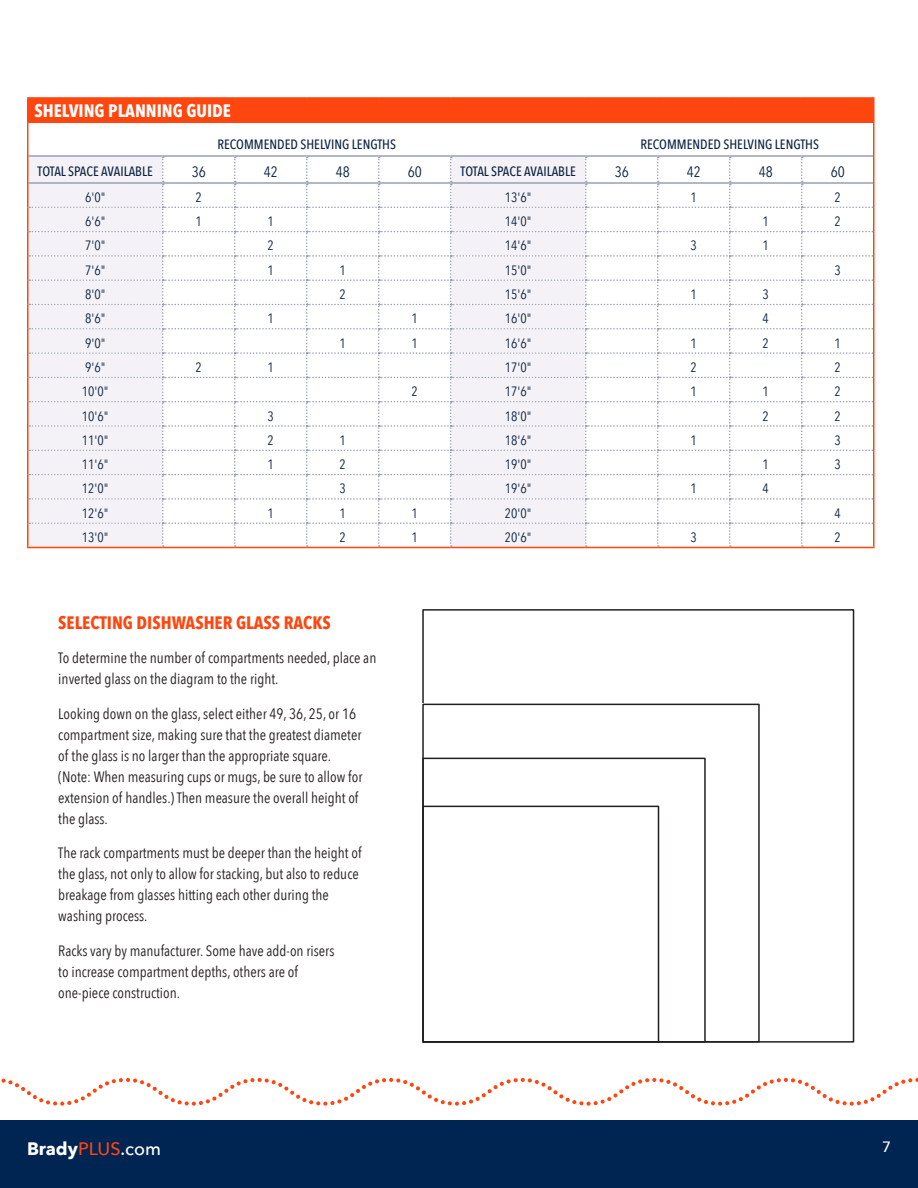
<style>
.page{position:relative;width:918px;height:1188px;background:#fff}
.page>*{position:absolute;margin:0;border:0;box-sizing:border-box;transform-origin:0 0}
.product_name{font:700 18px "Avenir Next Condensed";color:#ff460f}
.t1{font:700 18px "Avenir Next Condensed";color:#fff}
.t2{font:700 18px "Avenir Next";color:#fff}
.product_name-2{font:15px/21px "Avenir Next Condensed";color:#231f20}
.t3{font:15px "Avenir Next Condensed";color:#0c2340}
.t4{font:500 15px "Avenir Next";color:#fff}
.t5{font:13.5px "Avenir Next Condensed";color:#0c2340}
.t6{font:500 13.5px "Avenir Next Condensed";color:#0c2340}
.s1{font-weight:500;color:#ff460f}
.s2{font-weight:500}
</style>
<div class="page">
<div style="left:0;top:1120px;width:918px;height:68px;background:#002553"></div>
<svg style="left:1px;top:1078px;width:917px;height:28px"></svg>
<div style="left:28px;top:98px;width:846px;height:24px;background:#ff460f"></div>
<hr style="left:28px;top:155px;width:135px;height:2px;background:#989fb7">
<hr style="left:163px;top:155px;width:72px;height:2px;background:#989fb7">
<hr style="left:235px;top:155px;width:72px;height:2px;background:#989fb7">
<hr style="left:307px;top:155px;width:72px;height:2px;background:#989fb7">
<hr style="left:379px;top:155px;width:72px;height:2px;background:#989fb7">
<hr style="left:451px;top:155px;width:135px;height:2px;background:#989fb7">
<hr style="left:586px;top:155px;width:72px;height:2px;background:#989fb7">
<hr style="left:658px;top:155px;width:72px;height:2px;background:#989fb7">
<hr style="left:730px;top:155px;width:72px;height:2px;background:#989fb7">
<hr style="left:802px;top:155px;width:71px;height:2px;background:#989fb7">
<hr style="left:27px;top:97px;width:136px;height:2px;background:#ff460f">
<svg style="left:27px;top:99px;width:1px;height:23px"></svg>
<hr style="left:163px;top:97px;width:72px;height:2px;background:#ff460f">
<hr style="left:235px;top:97px;width:72px;height:2px;background:#ff460f">
<hr style="left:307px;top:97px;width:72px;height:2px;background:#ff460f">
<hr style="left:379px;top:97px;width:72px;height:2px;background:#ff460f">
<hr style="left:451px;top:97px;width:135px;height:2px;background:#ff460f">
<hr style="left:586px;top:97px;width:72px;height:2px;background:#ff460f">
<hr style="left:658px;top:97px;width:72px;height:2px;background:#ff460f">
<hr style="left:730px;top:97px;width:72px;height:2px;background:#ff460f">
<hr style="left:802px;top:97px;width:72px;height:2px;background:#ff460f">
<hr style="left:27px;top:122px;width:1px;height:34px;background:#ff460f">
<hr style="left:873px;top:122px;width:1px;height:34px;background:#ff460f">
<svg style="left:27px;top:156px;width:847px;height:391px"></svg>
<hr style="left:27px;top:547px;width:136px;height:1px;background:#ff460f">
<hr style="left:163px;top:547px;width:72px;height:1px;background:#ff460f">
<hr style="left:235px;top:547px;width:72px;height:1px;background:#ff460f">
<hr style="left:307px;top:547px;width:72px;height:1px;background:#ff460f">
<hr style="left:379px;top:547px;width:72px;height:1px;background:#ff460f">
<hr style="left:451px;top:547px;width:135px;height:1px;background:#ff460f">
<hr style="left:586px;top:547px;width:72px;height:1px;background:#ff460f">
<hr style="left:658px;top:547px;width:72px;height:1px;background:#ff460f">
<hr style="left:730px;top:547px;width:72px;height:1px;background:#ff460f">
<hr style="left:802px;top:547px;width:72px;height:1px;background:#ff460f">
<div style="left:422px;top:704px;width:338px;height:339px;border:2px solid #231f20"></div>
<div style="left:422px;top:758px;width:284px;height:285px;border:2px solid #231f20"></div>
<div style="left:422px;top:806px;width:237px;height:237px;border:2px solid #231f20"></div>
<p class="t1" style="left:34px;top:100px;width:198px">SHELVING PLANNING GUIDE</p>
<p class="t6" style="left:217px;top:136px;width:180px">RECOMMENDED SHELVING LENGTHS</p>
<p class="t6" style="left:640px;top:136px;width:180px">RECOMMENDED SHELVING LENGTHS</p>
<p class="t6" style="left:38px;top:163px;width:117px">TOTAL SPACE AVAILABLE</p>
<p class="t3" style="left:192px;top:159px;width:16px">36</p>
<p class="t3" style="left:264px;top:159px;width:16px">42</p>
<p class="t3" style="left:336px;top:159px;width:16px">48</p>
<p class="t3" style="left:408px;top:159px;width:16px">60</p>
<p class="t6" style="left:461px;top:163px;width:117px">TOTAL SPACE AVAILABLE</p>
<p class="t3" style="left:615px;top:159px;width:16px">36</p>
<p class="t3" style="left:687px;top:159px;width:16px">42</p>
<p class="t3" style="left:759px;top:159px;width:16px">48</p>
<p class="t3" style="left:831px;top:159px;width:16px">60</p>
<p class="t5" style="left:85px;top:186px;width:22px">6'0"</p>
<p class="t5" style="left:196px;top:186px;width:8px">2</p>
<p class="t5" style="left:505px;top:186px;width:28px">13'6"</p>
<p class="t5" style="left:691px;top:186px;width:8px">1</p>
<p class="t5" style="left:835px;top:186px;width:8px">2</p>
<p class="t5" style="left:85px;top:210px;width:22px">6'6"</p>
<p class="t5" style="left:196px;top:210px;width:8px">1</p>
<p class="t5" style="left:268px;top:210px;width:8px">1</p>
<p class="t5" style="left:505px;top:210px;width:28px">14'0"</p>
<p class="t5" style="left:763px;top:210px;width:8px">1</p>
<p class="t5" style="left:835px;top:210px;width:8px">2</p>
<p class="t5" style="left:85px;top:234px;width:22px">7'0"</p>
<p class="t5" style="left:268px;top:234px;width:8px">2</p>
<p class="t5" style="left:505px;top:234px;width:28px">14'6"</p>
<p class="t5" style="left:691px;top:234px;width:8px">3</p>
<p class="t5" style="left:763px;top:234px;width:8px">1</p>
<p class="t5" style="left:85px;top:259px;width:22px">7'6"</p>
<p class="t5" style="left:268px;top:259px;width:8px">1</p>
<p class="t5" style="left:340px;top:259px;width:8px">1</p>
<p class="t5" style="left:505px;top:259px;width:28px">15'0"</p>
<p class="t5" style="left:835px;top:259px;width:8px">3</p>
<p class="t5" style="left:85px;top:283px;width:22px">8'0"</p>
<p class="t5" style="left:340px;top:283px;width:8px">2</p>
<p class="t5" style="left:505px;top:283px;width:28px">15'6"</p>
<p class="t5" style="left:691px;top:283px;width:8px">1</p>
<p class="t5" style="left:763px;top:283px;width:8px">3</p>
<p class="t5" style="left:85px;top:307px;width:22px">8'6"</p>
<p class="t5" style="left:268px;top:307px;width:8px">1</p>
<p class="t5" style="left:412px;top:307px;width:8px">1</p>
<p class="t5" style="left:505px;top:307px;width:28px">16'0"</p>
<p class="t5" style="left:763px;top:307px;width:8px">4</p>
<p class="t5" style="left:85px;top:331px;width:22px">9'0"</p>
<p class="t5" style="left:340px;top:331px;width:8px">1</p>
<p class="t5" style="left:412px;top:331px;width:8px">1</p>
<p class="t5" style="left:505px;top:331px;width:28px">16'6"</p>
<p class="t5" style="left:691px;top:331px;width:8px">1</p>
<p class="t5" style="left:763px;top:331px;width:8px">2</p>
<p class="t5" style="left:835px;top:331px;width:8px">1</p>
<p class="t5" style="left:85px;top:356px;width:22px">9'6"</p>
<p class="t5" style="left:196px;top:356px;width:8px">2</p>
<p class="t5" style="left:268px;top:356px;width:8px">1</p>
<p class="t5" style="left:505px;top:356px;width:28px">17'0"</p>
<p class="t5" style="left:691px;top:356px;width:8px">2</p>
<p class="t5" style="left:835px;top:356px;width:8px">2</p>
<p class="t5" style="left:82px;top:380px;width:28px">10'0"</p>
<p class="t5" style="left:412px;top:380px;width:8px">2</p>
<p class="t5" style="left:505px;top:380px;width:28px">17'6"</p>
<p class="t5" style="left:691px;top:380px;width:8px">1</p>
<p class="t5" style="left:763px;top:380px;width:8px">1</p>
<p class="t5" style="left:835px;top:380px;width:8px">2</p>
<p class="t5" style="left:82px;top:404px;width:28px">10'6"</p>
<p class="t5" style="left:268px;top:404px;width:8px">3</p>
<p class="t5" style="left:505px;top:404px;width:28px">18'0"</p>
<p class="t5" style="left:763px;top:404px;width:8px">2</p>
<p class="t5" style="left:835px;top:404px;width:8px">2</p>
<p class="t5" style="left:82px;top:429px;width:28px">11'0"</p>
<p class="t5" style="left:268px;top:429px;width:8px">2</p>
<p class="t5" style="left:340px;top:429px;width:8px">1</p>
<p class="t5" style="left:505px;top:429px;width:28px">18'6"</p>
<p class="t5" style="left:691px;top:429px;width:8px">1</p>
<p class="t5" style="left:835px;top:429px;width:8px">3</p>
<p class="t5" style="left:82px;top:453px;width:28px">11'6"</p>
<p class="t5" style="left:268px;top:453px;width:8px">1</p>
<p class="t5" style="left:340px;top:453px;width:8px">2</p>
<p class="t5" style="left:505px;top:453px;width:28px">19'0"</p>
<p class="t5" style="left:763px;top:453px;width:8px">1</p>
<p class="t5" style="left:835px;top:453px;width:8px">3</p>
<p class="t5" style="left:82px;top:477px;width:28px">12'0"</p>
<p class="t5" style="left:340px;top:477px;width:8px">3</p>
<p class="t5" style="left:505px;top:477px;width:28px">19'6"</p>
<p class="t5" style="left:691px;top:477px;width:8px">1</p>
<p class="t5" style="left:763px;top:477px;width:8px">4</p>
<p class="t5" style="left:82px;top:502px;width:28px">12'6"</p>
<p class="t5" style="left:268px;top:502px;width:8px">1</p>
<p class="t5" style="left:340px;top:502px;width:8px">1</p>
<p class="t5" style="left:412px;top:502px;width:8px">1</p>
<p class="t5" style="left:505px;top:502px;width:28px">20'0"</p>
<p class="t5" style="left:835px;top:502px;width:8px">4</p>
<p class="t5" style="left:82px;top:526px;width:28px">13'0"</p>
<p class="t5" style="left:340px;top:526px;width:8px">2</p>
<p class="t5" style="left:412px;top:526px;width:8px">1</p>
<p class="t5" style="left:505px;top:526px;width:28px">20'6"</p>
<p class="t5" style="left:691px;top:526px;width:8px">3</p>
<p class="t5" style="left:835px;top:526px;width:8px">2</p>
<p class="product_name" style="left:58px;top:611px;width:274px">SELECTING DISHWASHER GLASS RACKS</p>
<p class="product_name-2" style="left:58px;top:647px;width:320px">To determine the number of compartments needed, place an inverted glass on the diagram to the right.</p>
<p class="product_name-2" style="left:58px;top:702px;width:306px">Looking down on the glass, select either 49, 36, 25, or 16 compartment size, making sure that the greatest diameter of the glass is no larger than the appropriate square. (Note: When measuring cups or mugs, be sure to allow for extension of handles.) Then measure the overall height of the glass.</p>
<p class="product_name-2" style="left:58px;top:842px;width:305px">The rack compartments must be deeper than the height of the glass, not only to allow for stacking, but also to reduce breakage from glasses hitting each other during the washing process.</p>
<p class="product_name-2" style="left:58px;top:939px;width:278px">Racks vary by manufacturer. Some have add-on risers to increase compartment depths, others are of one-piece construction.</p>
<p class="t2" style="left:27px;top:1133px;width:136px">Brady<span class="s1">PLUS</span><span class="s2">.com</span></p>
<p class="t4" style="left:882px;top:1134px;width:10px">7</p>
</div>
